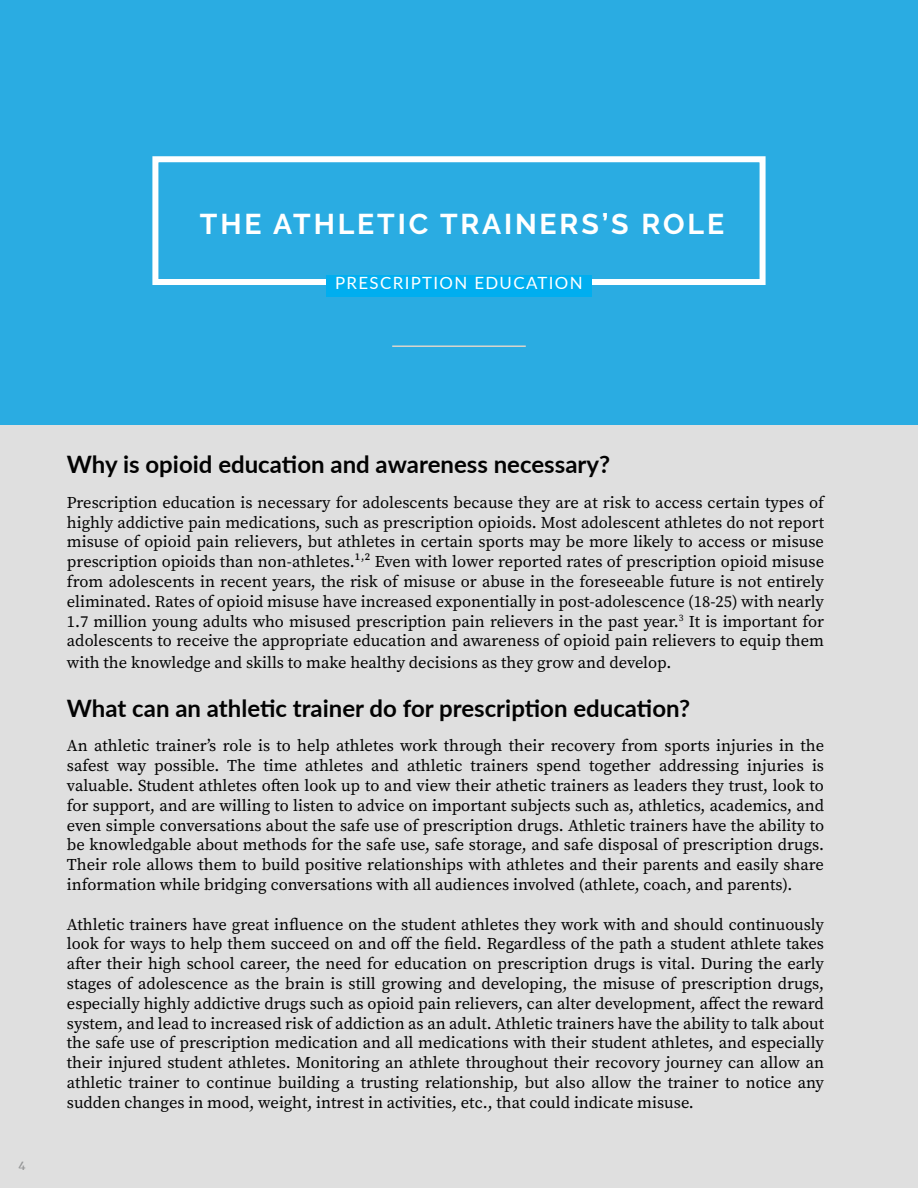
<style>
.page{position:relative;width:918px;height:1188px;background:#fff}
.page>*{position:absolute;margin:0;border:0;box-sizing:border-box;transform-origin:0 0}
.t1{font:700 28.5px "Raleway";letter-spacing:.1em;color:#fff}
.t2{font:700 24px "Lato";color:#000}
.t3{font:16.8px "Lato";letter-spacing:.08em;color:#fff}
.t4{font:16.5px/19.8px "Source Serif Pro";color:#000;text-align:justify}
.t5{font:16.5px "Yrsa";color:#949596}
</style>
<div class="page">
<div style="left:0;top:54px;width:918px;height:1134px;background:#dfdfdf"></div>
<div style="left:0;top:0;width:918px;height:425px;background:#2aace2"></div>
<div style="left:152px;top:156px;width:614px;height:129px;border:6px solid #fff"></div>
<div style="left:326px;top:275px;width:266px;height:22px;background:#00aeef"></div>
<hr style="left:392px;top:345px;width:134px;height:2px;background:#dad5cc">
<h1 class="t1" style="left:200px;top:208px;width:526px">THE ATHLETIC TRAINERS’S ROLE</h1>
<p class="t3" style="left:335px;top:271px;width:249px">PRESCRIPTION EDUCATION</p>
<p class="t5" style="left:19px;top:1156px;width:9px">4</p>
<h2 class="t2" style="left:67px;top:447px;width:545px">Why is opioid education and awareness necessary?</h2>
<p class="t4" style="left:67px;top:492px;width:759px">Prescription education is necessary for adolescents because they are at risk to access certain types of highly addictive pain medications, such as prescription opioids. Most adolescent athletes do not report misuse of opioid pain relievers, but athletes in certain sports may be more likely to access or misuse prescription opioids than non-athletes.1,2 Even with lower reported rates of prescription opioid misuse from adolescents in recent years, the risk of misuse or abuse in the foreseeable future is not entirely eliminated. Rates of opioid misuse have increased exponentially in post-adolescence (18-25) with nearly 1.7 million young adults who misused prescription pain relievers in the past year.<sup>3</sup> It is important for adolescents to receive the appropriate education and awareness of opioid pain relievers to equip them</p>
<p class="t4" style="left:67px;top:653px;width:606px">with the knowledge and skills to make healthy decisions as they grow and develop.</p>
<h2 class="t2" style="left:67px;top:690px;width:625px">What can an athletic trainer do for prescription education?</h2>
<p class="t4" style="left:67px;top:736px;width:759px">An athletic trainer’s role is to help athletes work through their recovery from sports injuries in the safest way possible. The time athletes and athletic trainers spend together addressing injuries is valuable. Student athletes often look up to and view their athetic trainers as leaders they trust, look to for support, and are willing to listen to advice on important subjects such as, athletics, academics, and even simple conversations about the safe use of prescription drugs. Athletic trainers have the ability to be knowledgable about methods for the safe use, safe storage, and safe disposal of prescription drugs.<br>Their role allows them to build positive relationships with athletes and their parents and easily share information while bridging conversations with all audiences involved (athlete, coach, and parents).</p>
<p class="t4" style="left:67px;top:914px;width:759px">Athletic trainers have great influence on the student athletes they work with and should continuously look for ways to help them succeed on and off the field. Regardless of the path a student athlete takes after their high school career, the need for education on prescription drugs is vital. During the early stages of adolescence as the brain is still growing and developing, the misuse of prescription drugs, especially highly addictive drugs such as opioid pain relievers, can alter development, affect the reward system, and lead to increased risk of addiction as an adult. Athletic trainers have the ability to talk about the safe use of prescription medication and all medications with their student athletes, and especially their injured student athletes. Monitoring an athlete throughout their recovory journey can allow an athletic trainer to continue building a trusting relationship, but also allow the trainer to notice any sudden changes in mood, weight, intrest in activities, etc., that could indicate misuse.</p>
</div>
